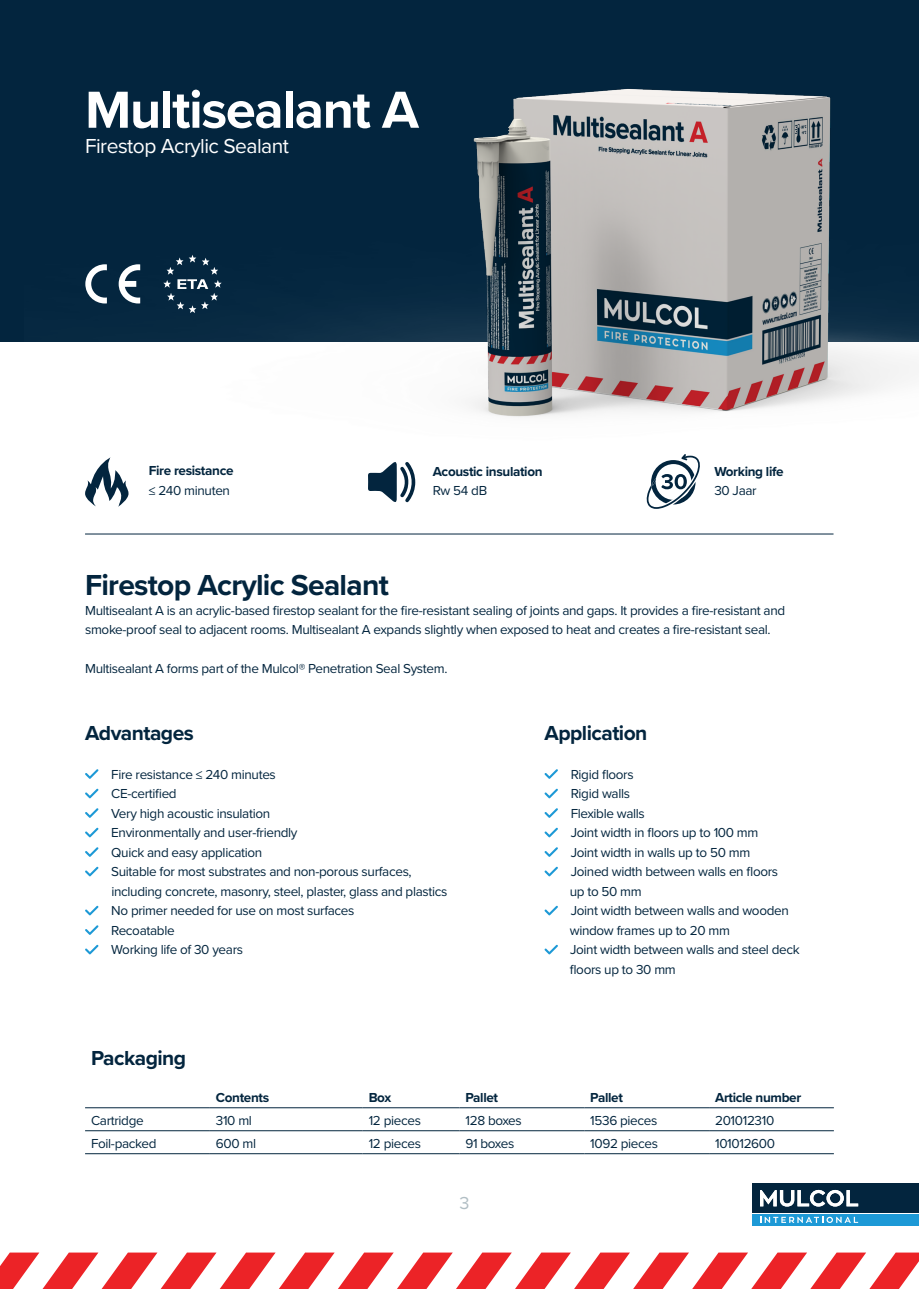
<style>
.page{position:relative;width:919px;height:1289px;background:#fff}
.page>*{position:absolute;margin:0;border:0;box-sizing:border-box;transform-origin:0 0}
.t1{font:700 54px "Proxima Nova";letter-spacing:-.025em;color:#fff}
.Koppen{font:700 30px "Proxima Nova";letter-spacing:-.025em;color:#03253e}
.Subkoppen{font:700 21px "Proxima Nova";letter-spacing:-.025em;color:#03253e}
.t2{font:21px "Proxima Nova";letter-spacing:-.025em;color:#fff}
.t3{font:18px "Proxima Nova";color:#b1bec4}
.t4{font:13.5px/19.5px "Proxima Nova";letter-spacing:-.025em;color:#03253e}
.t5{font:700 13.5px "Proxima Nova";letter-spacing:-.025em;color:#03253e}
</style>
<div class="page">
<svg style="left:0;top:1252px;width:918px;height:36px"></svg>
<div style="left:752px;top:1183px;width:166px;height:29px;background:#03253e"></div>
<div style="left:752px;top:1214px;width:166px;height:11px;background:#1d99d6"></div>
<svg style="left:760px;top:1189px;width:98px;height:17px"></svg>
<svg style="left:760px;top:1216px;width:98px;height:6px"></svg>
<div style="left:0;top:0;width:918px;height:342px;background:#03253e"></div>
<img style="left:101px;top:88px;width:817px;height:329px">
<hr style="left:85px;top:533px;width:748px;height:1px;background:#03253e">
<svg style="left:85px;top:264px;width:55px;height:39px"></svg>
<svg style="left:163px;top:255px;width:59px;height:58px"></svg>
<svg style="left:85px;top:769px;width:13px;height:9px"></svg>
<svg style="left:85px;top:788px;width:13px;height:10px"></svg>
<svg style="left:85px;top:808px;width:13px;height:9px"></svg>
<svg style="left:85px;top:827px;width:13px;height:10px"></svg>
<svg style="left:85px;top:847px;width:13px;height:9px"></svg>
<svg style="left:85px;top:866px;width:13px;height:10px"></svg>
<svg style="left:85px;top:905px;width:13px;height:10px"></svg>
<svg style="left:85px;top:925px;width:13px;height:9px"></svg>
<svg style="left:85px;top:944px;width:13px;height:10px"></svg>
<svg style="left:544px;top:769px;width:14px;height:9px"></svg>
<svg style="left:544px;top:788px;width:14px;height:10px"></svg>
<svg style="left:544px;top:808px;width:14px;height:9px"></svg>
<svg style="left:544px;top:827px;width:14px;height:10px"></svg>
<svg style="left:544px;top:847px;width:14px;height:9px"></svg>
<svg style="left:544px;top:866px;width:14px;height:10px"></svg>
<svg style="left:544px;top:905px;width:14px;height:10px"></svg>
<svg style="left:544px;top:944px;width:14px;height:10px"></svg>
<hr style="left:85px;top:1107px;width:125px;height:1px;background:#03253e">
<hr style="left:210px;top:1107px;width:152px;height:1px;background:#03253e">
<hr style="left:362px;top:1107px;width:97px;height:1px;background:#03253e">
<hr style="left:459px;top:1107px;width:125px;height:1px;background:#03253e">
<hr style="left:584px;top:1107px;width:125px;height:1px;background:#03253e">
<hr style="left:709px;top:1107px;width:124px;height:1px;background:#03253e">
<hr style="left:85px;top:1130px;width:125px;height:1px;background:#03253e">
<hr style="left:210px;top:1130px;width:152px;height:1px;background:#03253e">
<hr style="left:362px;top:1130px;width:97px;height:1px;background:#03253e">
<hr style="left:459px;top:1130px;width:125px;height:1px;background:#03253e">
<hr style="left:584px;top:1130px;width:125px;height:1px;background:#03253e">
<hr style="left:709px;top:1130px;width:124px;height:1px;background:#03253e">
<hr style="left:85px;top:1153px;width:125px;height:1px;background:#03253e">
<hr style="left:210px;top:1153px;width:152px;height:1px;background:#03253e">
<hr style="left:362px;top:1153px;width:97px;height:1px;background:#03253e">
<hr style="left:459px;top:1153px;width:125px;height:1px;background:#03253e">
<hr style="left:584px;top:1153px;width:125px;height:1px;background:#03253e">
<hr style="left:709px;top:1153px;width:124px;height:1px;background:#03253e">
<svg style="left:85px;top:457px;width:44px;height:49px"></svg>
<svg style="left:368px;top:462px;width:47px;height:41px"></svg>
<svg style="left:646px;top:454px;width:54px;height:55px"></svg>
<p class="t1" style="left:85px;top:69px;width:335px">Multisealant A</p>
<p class="t2" style="left:85px;top:131px;width:205px">Firestop Acrylic Sealant</p>
<p class="t5" style="left:149px;top:460px;width:86px">Fire resistance</p>
<p class="t4" style="left:149px;top:480px;width:83px">≤ 240 minuten</p>
<p class="t5" style="left:432px;top:461px;width:111px">Acoustic insulation</p>
<p class="t4" style="left:432px;top:480px;width:56px">Rw 54 dB</p>
<p class="t5" style="left:714px;top:461px;width:71px">Working life</p>
<p class="t4" style="left:714px;top:480px;width:44px">30 Jaar</p>
<p class="Koppen" style="left:85px;top:563px;width:305px">Firestop Acrylic Sealant</p>
<p class="t4" style="left:85px;top:600px;width:701px">Multisealant A is an acrylic-based firestop sealant for the fire-resistant sealing of joints and gaps. It provides a fire-resistant and</p>
<p class="t4" style="left:85px;top:619px;width:687px">smoke-proof seal to adjacent rooms. Multisealant A expands slightly when exposed to heat and creates a fire-resistant seal.</p>
<p class="t4" style="left:85px;top:658px;width:364px">Multisealant A forms part of the Mulcol® Penetration Seal System.</p>
<p class="Subkoppen" style="left:85px;top:717px;width:110px">Advantages</p>
<p class="t4" style="left:111px;top:764px;width:166px">Fire resistance ≤ 240 minutes</p>
<p class="t4" style="left:111px;top:783px;width:67px">CE-certified</p>
<p class="t4" style="left:111px;top:803px;width:160px">Very high acoustic insulation</p>
<p class="t4" style="left:111px;top:822px;width:188px">Environmentally and user-friendly</p>
<p class="t4" style="left:111px;top:842px;width:153px">Quick and easy application</p>
<p class="t4" style="left:111px;top:861px;width:337px">Suitable for most substrates and non-porous surfaces, including concrete, masonry, steel, plaster, glass and plastics<br>No primer needed for use on most surfaces</p>
<p class="t4" style="left:111px;top:920px;width:65px">Recoatable</p>
<p class="t4" style="left:111px;top:939px;width:133px">Working life of 30 years</p>
<p class="Subkoppen" style="left:91px;top:1042px;width:97px">Packaging</p>
<p class="Subkoppen" style="left:544px;top:717px;width:104px">Application</p>
<p class="t4" style="left:570px;top:764px;width:64px">Rigid floors<br>Rigid walls</p>
<p class="t4" style="left:570px;top:803px;width:76px">Flexible walls</p>
<p class="t4" style="left:570px;top:822px;width:189px">Joint width in floors up to 100 mm</p>
<p class="t4" style="left:570px;top:842px;width:181px">Joint width in walls up to 50 mm</p>
<p class="t4" style="left:569px;top:861px;width:210px">Joined width between walls en floors up to 50 mm</p>
<p class="t4" style="left:569px;top:900px;width:221px">Joint width between walls and wooden window frames up to 20 mm</p>
<p class="t4" style="left:569px;top:939px;width:231px">Joint width between walls and steel deck floors up to 30 mm</p>
<p class="t5" style="left:216px;top:1086px;width:55px">Contents</p>
<p class="t5" style="left:368px;top:1086px;width:24px">Box</p>
<p class="t5" style="left:465px;top:1086px;width:34px">Pallet</p>
<p class="t5" style="left:590px;top:1086px;width:34px">Pallet</p>
<p class="t5" style="left:715px;top:1086px;width:88px">Article number</p>
<p class="t4" style="left:91px;top:1109px;width:54px">Cartridge</p>
<p class="t4" style="left:216px;top:1109px;width:38px">310 ml</p>
<p class="t4" style="left:368px;top:1109px;width:54px">12 pieces</p>
<p class="t4" style="left:465px;top:1109px;width:58px">128 boxes</p>
<p class="t4" style="left:590px;top:1109px;width:69px">1536 pieces</p>
<p class="t4" style="left:715px;top:1109px;width:61px">201012310</p>
<p class="t4" style="left:91px;top:1132px;width:67px">Foil-packed</p>
<p class="t4" style="left:216px;top:1132px;width:42px">600 ml</p>
<p class="t4" style="left:368px;top:1132px;width:54px">12 pieces</p>
<p class="t4" style="left:465px;top:1132px;width:50px">91 boxes</p>
<p class="t4" style="left:590px;top:1132px;width:69px">1092 pieces</p>
<p class="t4" style="left:715px;top:1132px;width:61px">101012600</p>
<h3 class="t3" style="left:459px;top:1189px;width:12px">3</h3>
</div>
